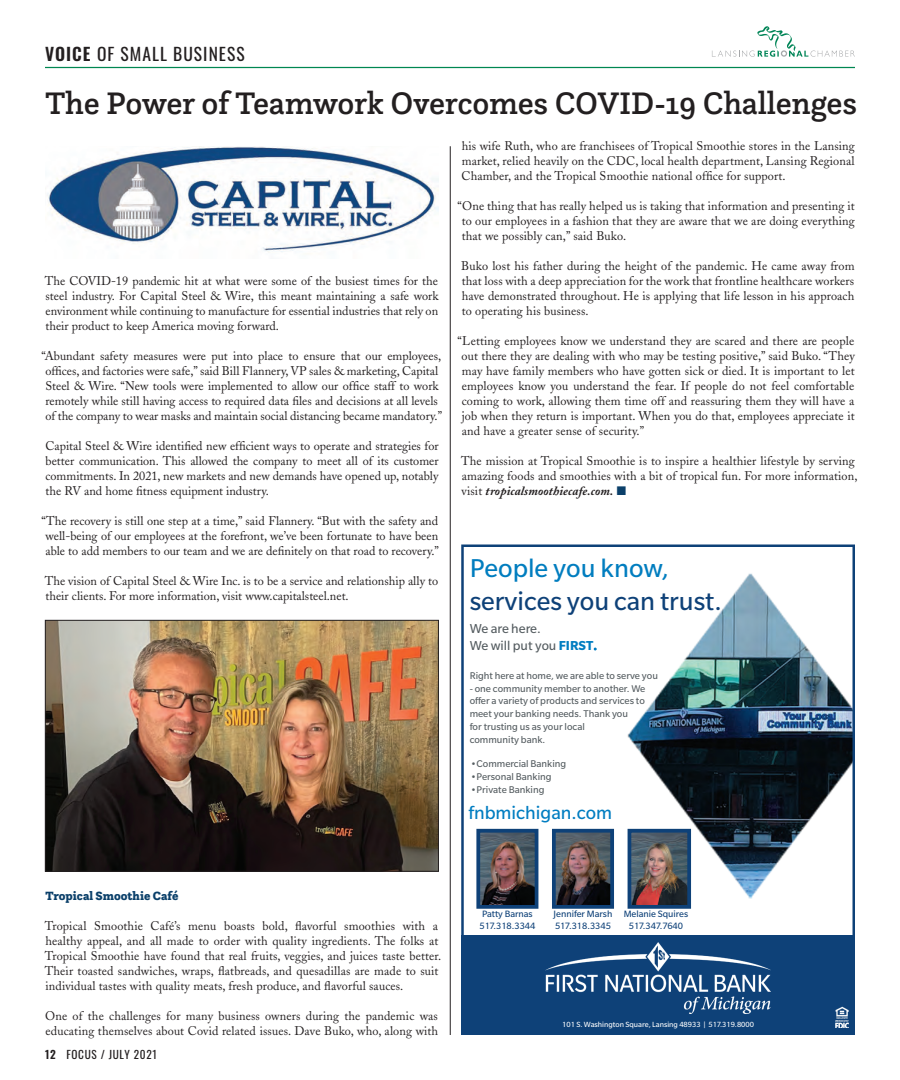
<style>
.page{position:relative;width:900px;height:1080px;background:#fff}
.page>*{position:absolute;margin:0;border:0;box-sizing:border-box;transform-origin:0 0}
.t1{font:500 32.5px "Questa Slab";letter-spacing:-.01em;color:#231f20}
.t2{font:28.12px "Slate Std";color:#0e4178}
.t3{font:28.12px "Slate Std";color:#007dbf}
.t4{font:20px "Slate Std";color:#007dc1}
.t5{font:17.5px "Oswald";letter-spacing:.06em;color:#231f20}
.t6{font:14.12px/17px "Slate Std";color:#555d61}
.t7{font:12.5px/15px "Adobe Caslon";letter-spacing:.01em;color:#231f20;text-align:justify}
.t8{font:900 12.5px "Questa Slab";color:#0b406a}
.t9{font:11.25px "Oswald";letter-spacing:.06em;color:#231f20}
.t10{font:10.62px/12.8px "Slate Std";color:#555d61}
.t11{font:10px/12px "Slate Std";color:#0e4178}
.t12{font:8.12px "Slate Std";color:#fff}
.s1{font-weight:600}
.s2{font-weight:700;font-style:italic}
.s3{color:#0b406a}
.s4{font-weight:700;color:#007dc1}
.s5{color:#007dc1}
</style>
<div class="page">
<hr style="left:45px;top:67px;width:810px;height:1px;background:#008751">
<svg style="left:712px;top:26px;width:143px;height:31px"></svg>
<hr style="left:450px;top:146px;width:1px;height:889px;background:#231f20">
<img style="left:47px;top:147px;width:391px;height:105px">
<img style="left:47px;top:622px;width:390px;height:248px">
<div style="left:45px;top:620px;width:394px;height:252px;border:1px solid #231f20"></div>
<div style="left:461px;top:935px;width:394px;height:100px;background:#0e4178"></div>
<img style="left:627px;top:573px;width:225px;height:325px">
<img style="left:835px;top:1020px;width:14px;height:8px">
<img style="left:835px;top:1006px;width:14px;height:13px">
<img style="left:546px;top:943px;width:224px;height:70px">
<div style="left:461px;top:545px;width:394px;height:490px;border:2px solid #0e4178"></div>
<img style="left:481px;top:834px;width:52px;height:70px">
<div style="left:476px;top:829px;width:62px;height:80px;border:4px solid #0e4178"></div>
<img style="left:557px;top:834px;width:52px;height:70px">
<div style="left:552px;top:829px;width:62px;height:80px;border:4px solid #0e4178"></div>
<img style="left:633px;top:834px;width:53px;height:70px">
<div style="left:628px;top:829px;width:63px;height:80px;border:4px solid #0e4178"></div>
<h3 class="t5" style="left:45px;top:39px;width:201px"><span class="s1">VOICE</span> OF SMALL BUSINESS</h3>
<h1 class="t1" style="left:45px;top:83px;width:814px">The Power of Teamwork Overcomes COVID-19 Challenges</h1>
<p class="t7" style="left:45px;top:273px;width:395px">The COVID-19 pandemic hit at what were some of the busiest times for the steel industry. For Capital Steel &amp; Wire, this meant maintaining a safe work environment while continuing to manufacture for essential industries that rely on their product to keep America moving forward.</p>
<p class="t7" style="left:41px;top:348px;width:402px;text-align:center">“Abundant safety measures were put into place to ensure that our employees, offices, and factories were safe,” said Bill Flannery, VP sales &amp; marketing, Capital Steel &amp; Wire. “New tools were implemented to allow our office staff to work remotely while still having access to required data files and decisions at all levels of the company to wear masks and maintain social distancing became mandatory.”</p>
<p class="t7" style="left:45px;top:438px;width:395px">Capital Steel &amp; Wire identified new efficient ways to operate and strategies for better communication. This allowed the company to meet all of its customer commitments. In 2021, new markets and new demands have opened up, notably the RV and home fitness equipment industry.</p>
<p class="t7" style="left:41px;top:513px;width:399px;text-align:center">“The recovery is still one step at a time,” said Flannery. “But with the safety and well-being of our employees at the forefront, we’ve been fortunate to have been able to add members to our team and we are definitely on that road to recovery.”</p>
<p class="t7" style="left:45px;top:573px;width:395px">The vision of Capital Steel &amp; Wire Inc. is to be a service and relationship ally to their clients. For more information, visit www.capitalsteel.net.</p>
<p class="t7" style="left:462px;top:138px;width:395px">his wife Ruth, who are franchisees of Tropical Smoothie stores in the Lansing market, relied heavily on the CDC, local health department, Lansing Regional Chamber, and the Tropical Smoothie national office for support.</p>
<p class="t7" style="left:462px;top:198px;width:395px;text-indent:-4px">“One thing that has really helped us is taking that information and presenting it to our employees in a fashion that they are aware that we are doing everything that we possibly can,” said Buko.</p>
<p class="t7" style="left:461px;top:258px;width:395px">Buko lost his father during the height of the pandemic. He came away from that loss with a deep appreciation for the work that frontline healthcare workers have demonstrated throughout. He is applying that life lesson in his approach to operating his business.</p>
<p class="t7" style="left:462px;top:333px;width:395px;text-indent:-4px">“Letting employees know we understand they are scared and there are people out there they are dealing with who may be testing positive,” said Buko. “They may have family members who have gotten sick or died. It is important to let employees know you understand the fear. If people do not feel comfortable coming to work, allowing them time off and reassuring them they will have a job when they return is important. When you do that, employees appreciate it and have a greater sense of security.”</p>
<p class="t7" style="left:461px;top:453px;width:398px;text-align:left">The mission at Tropical Smoothie is to inspire a healthier lifestyle by serving amazing foods and smoothies with a bit of tropical fun. For more information, visit <span class="s2">tropicalsmoothiecafe.com.</span> <span class="s3">■</span></p>
<h2 class="t3" style="left:470px;top:553px;width:201px">People you know,</h2>
<h2 class="t2" style="left:470px;top:587px;width:254px">services you can trust.</h2>
<p class="t6" style="left:470px;top:620px;width:129px">We are here.<br>We will put you <span class="s4">FIRST</span><span class="s5">.</span></p>
<p class="t10" style="left:470px;top:669px;width:190px">Right here at home, we are able to serve you</p>
<p class="t10" style="left:470px;top:682px;width:177px">- one community member to another. We offer a variety of products and services to meet your banking needs. Thank you<br>for trusting us as your local<br>community bank.</p>
<p class="t10" style="left:471px;top:757px;width:97px">•Commercial Banking</p>
<p class="t10" style="left:471px;top:770px;width:82px">•Personal Banking</p>
<p class="t10" style="left:471px;top:783px;width:75px">•Private Banking</p>
<h3 class="t4" style="left:468px;top:802px;width:145px">fnbmichigan.com</h3>
<p class="t8" style="left:45px;top:888px;width:135px">Tropical Smoothie Café</p>
<p class="t7" style="left:45px;top:918px;width:398px;text-align:left">Tropical Smoothie Café’s menu boasts bold, flavorful smoothies with a healthy appeal, and all made to order with quality ingredients. The folks at Tropical Smoothie have found that real fruits, veggies, and juices taste better.<br>Their toasted sandwiches, wraps, flatbreads, and quesadillas are made to suit individual tastes with quality meats, fresh produce, and flavorful sauces.</p>
<p class="t7" style="left:45px;top:1008px;width:395px">One of the challenges for many business owners during the pandemic was educating themselves about Covid related issues. Dave Buko, who, along with</p>
<p class="t9" style="left:45px;top:1044px;width:113px"><span class="s1">12</span> FOCUS / JULY 2021</p>
<p class="t11" style="left:479px;top:908px;width:57px">Patty Barnas<br>517.318.3344</p>
<p class="t11" style="left:554px;top:908px;width:60px">Jennifer Marsh<br>517.318.3345</p>
<p class="t11" style="left:624px;top:908px;width:66px;text-align:center">Melanie Squires<br>517.347.7640</p>
<p class="t12" style="left:562px;top:1020px;width:193px">101 S. Washington Square, Lansing 48933 | 517.319.8000</p>
</div>
